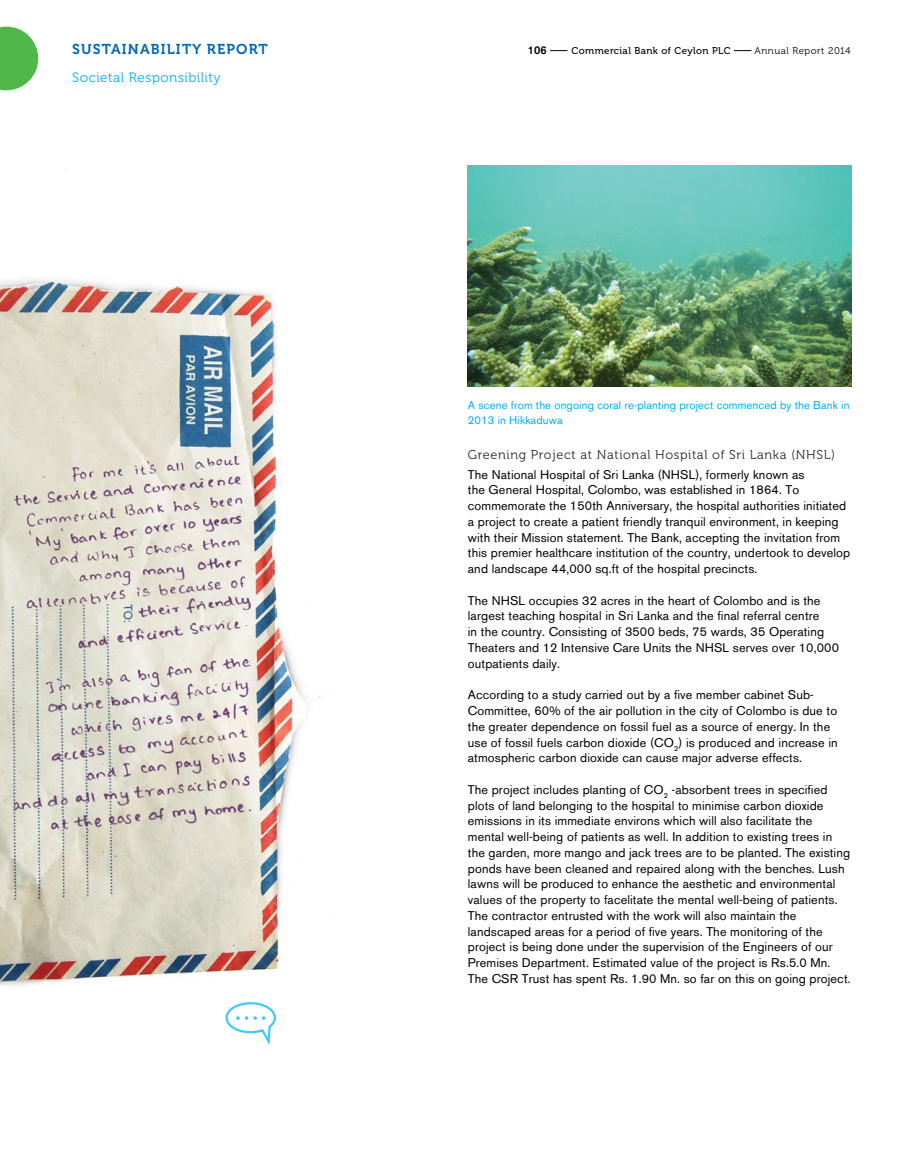
<style>
.page{position:relative;width:923px;height:1170px;background:#fff}
.page>*{position:absolute;margin:0;border:0;box-sizing:border-box;transform-origin:0 0}
.t1{font:14.25px "Museo 700";letter-spacing:.08em;color:#0066b3}
.t2{font:13.5px "Museo 300";letter-spacing:.04em;color:#00aeef}
.t3{font:12.75px "Museo 300";letter-spacing:.05em;color:#292829}
.t4{font:12.6px/15.8px "Akzidenz Grotesk BE";letter-spacing:.01em;color:#000}
.t5{font:11.25px/15.8px "Akzidenz Grotesk BE";letter-spacing:.01em;color:#00aeef}
.t6{font:500 11.25px "Akzidenz Grotesk BE";color:#000}
.t7{font:9.75px "Museo 500";letter-spacing:.04em;color:#000}
.t8{font:9.75px "Museo 300";letter-spacing:.05em;color:#000}
</style>
<div class="page">
<svg style="left:550px;top:50px;width:17px;height:1px"></svg>
<svg style="left:734px;top:50px;width:17px;height:1px"></svg>
<svg style="left:0;top:27px;width:38px;height:63px"></svg>
<img style="left:0;top:279px;width:321px;height:707px">
<img style="left:468px;top:166px;width:383px;height:220px">
<svg style="left:225px;top:1002px;width:51px;height:43px"></svg>
<p class="t1" style="left:72px;top:42px;width:197px">SUSTAINABILITY REPORT</p>
<p class="t6" style="left:528px;top:43px;width:21px">106</p>
<p class="t7" style="left:571px;top:45px;width:160px">Commercial Bank of Ceylon PLC</p>
<p class="t8" style="left:754px;top:45px;width:98px">Annual Report 2014</p>
<p class="t2" style="left:72px;top:70px;width:150px">Societal Responsibility</p>
<p class="t5" style="left:468px;top:397px;width:383px">A scene from the ongoing coral re-planting project commenced by the Bank in<br>2013 in Hikkaduwa</p>
<p class="t3" style="left:468px;top:447px;width:369px">Greening Project at National Hospital of Sri Lanka (NHSL)</p>
<p class="t4" style="left:468px;top:466px;width:384px">The National Hospital of Sri Lanka (NHSL), formerly known as<br>the General Hospital, Colombo, was established in 1864. To commemorate the 150th Anniversary, the hospital authorities initiated a project to create a patient friendly tranquil environment, in keeping with their Mission statement. The Bank, accepting the invitation from this premier healthcare institution of the country, undertook to develop and landscape 44,000 sq.ft of the hospital precincts.</p>
<p class="t4" style="left:468px;top:592px;width:373px">The NHSL occupies 32 acres in the heart of Colombo and is the largest teaching hospital in Sri Lanka and the final referral centre<br>in the country. Consisting of 3500 beds, 75 wards, 35 Operating Theaters and 12 Intensive Care Units the NHSL serves over 10,000 outpatients daily.</p>
<p class="t4" style="left:468px;top:687px;width:371px">According to a study carried out by a five member cabinet Sub-Committee, 60% of the air pollution in the city of Colombo is due to the greater dependence on fossil fuel as a source of energy. In the use of fossil fuels carbon dioxide (CO<sub>2</sub>) is produced and increase in atmospheric carbon dioxide can cause major adverse effects.</p>
<p class="t4" style="left:468px;top:781px;width:384px">The project includes planting of CO<sub>2</sub> -absorbent trees in specified plots of land belonging to the hospital to minimise carbon dioxide emissions in its immediate environs which will also facilitate the mental well-being of patients as well. In addition to existing trees in the garden, more mango and jack trees are to be planted. The existing ponds have been cleaned and repaired along with the benches. Lush lawns will be produced to enhance the aesthetic and environmental values of the property to facelitate the mental well-being of patients.<br>The contractor entrusted with the work will also maintain the landscaped areas for a period of five years. The monitoring of the project is being done under the supervision of the Engineers of our Premises Department. Estimated value of the project is Rs.5.0 Mn.<br>The CSR Trust has spent Rs. 1.90 Mn. so far on this on going project.</p>
</div>
